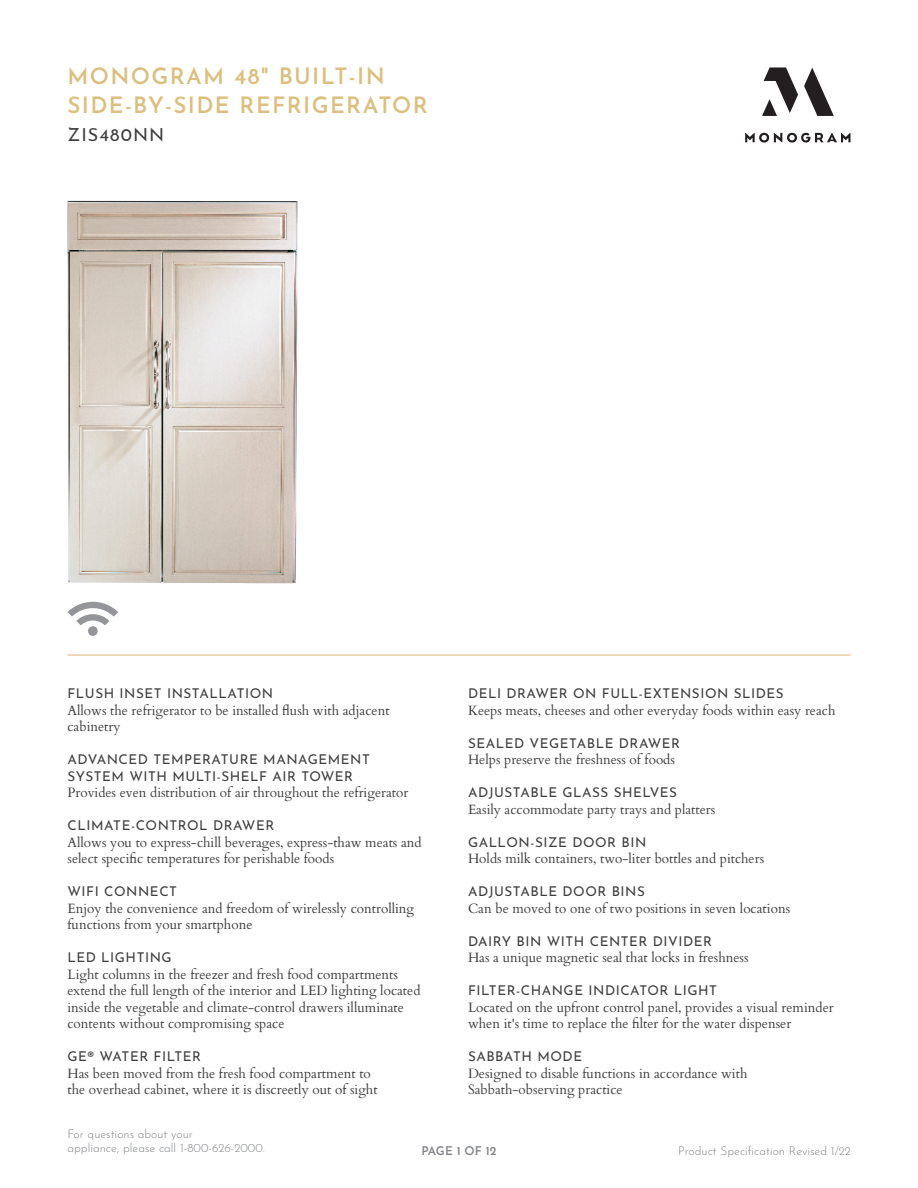
<style>
.page{position:relative;width:918px;height:1188px;background:#fff}
.page>*{position:absolute;margin:0;border:0;box-sizing:border-box;transform-origin:0 0}
.TITLE_HEADER{font:600 22.5px/28.5px "Josefin Sans";letter-spacing:.06em;color:#dcbf7e}
.TITLE_SUBHEAD{font:18px "Josefin Sans";letter-spacing:.06em;color:#3e3e3f}
.F___B_COPY{font:13.5px/16.5px "Cardo";color:#3e3e3f}
.F___B_COPY-2{font:13.5px/16.5px "Josefin Sans";letter-spacing:.04em;color:#3e3e3f}
.t1{font:300 12px/14.4px "Josefin Sans";color:#808285}
.t2{font:600 12px "Josefin Sans";color:#808285}
.s1{font-family:"Josefin Sans"}
.s2{font-family:"Cardo"}
</style>
<div class="page">
<svg style="left:745px;top:68px;width:105px;height:75px"></svg>
<hr style="left:68px;top:654px;width:782px;height:2px;background:#dcbf7e">
<img style="left:68px;top:201px;width:230px;height:382px">
<svg style="left:67px;top:602px;width:51px;height:34px"></svg>
<p class="TITLE_HEADER" style="left:68px;top:59px;width:362px">MONOGRAM 48" BUILT-IN<br>SIDE-BY-SIDE REFRIGERATOR</p>
<p class="TITLE_SUBHEAD" style="left:68px;top:120px;width:98px">ZIS480NN</p>
<p class="F___B_COPY" style="left:68px;top:685px;width:324px"><span class="s1">FLUSH INSET INSTALLATION<br></span>Allows the refrigerator to be installed flush with adjacent cabinetry</p>
<p class="F___B_COPY-2" style="left:68px;top:749px;width:342px">ADVANCED TEMPERATURE MANAGEMENT<br>SYSTEM WITH MULTI-SHELF AIR TOWER<br><span class="s2">Provides even distribution of air throughout the refrigerator</span></p>
<p class="F___B_COPY" style="left:68px;top:817px;width:356px"><span class="s1">CLIMATE-CONTROL DRAWER<br></span>Allows you to express-chill beverages, express-thaw meats and select specific temperatures for perishable foods</p>
<p class="F___B_COPY" style="left:68px;top:883px;width:348px"><span class="s1">WIFI CONNECT<br></span>Enjoy the convenience and freedom of wirelessly controlling functions from your smartphone</p>
<p class="F___B_COPY" style="left:68px;top:949px;width:355px"><span class="s1">LED LIGHTING<br></span>Light columns in the freezer and fresh food compartments extend the full length of the interior and LED lighting located inside the vegetable and climate-control drawers illuminate contents without compromising space</p>
<p class="F___B_COPY" style="left:68px;top:1048px;width:312px"><span class="s1">GE® WATER FILTER<br></span>Has been moved from the fresh food compartment to the overhead cabinet, where it is discreetly out of sight</p>
<p class="F___B_COPY" style="left:468px;top:685px;width:369px"><span class="s1">DELI DRAWER ON FULL-EXTENSION SLIDES<br></span>Keeps meats, cheeses and other everyday foods within easy reach</p>
<p class="F___B_COPY" style="left:468px;top:734px;width:214px"><span class="s1">SEALED VEGETABLE DRAWER<br></span>Helps preserve the freshness of foods</p>
<p class="F___B_COPY" style="left:468px;top:784px;width:249px"><span class="s1">ADJUSTABLE GLASS SHELVES<br></span>Easily accommodate party trays and platters</p>
<p class="F___B_COPY" style="left:468px;top:833px;width:298px"><span class="s1">GALLON-SIZE DOOR BIN<br></span>Holds milk containers, two-liter bottles and pitchers</p>
<p class="F___B_COPY" style="left:468px;top:883px;width:324px"><span class="s1">ADJUSTABLE DOOR BINS<br></span>Can be moved to one of two positions in seven locations</p>
<p class="F___B_COPY" style="left:468px;top:932px;width:282px"><span class="s1">DAIRY BIN WITH CENTER DIVIDER<br></span>Has a unique magnetic seal that locks in freshness</p>
<p class="F___B_COPY" style="left:468px;top:982px;width:367px"><span class="s1">FILTER-CHANGE INDICATOR LIGHT<br></span>Located on the upfront control panel, provides a visual reminder when it's time to replace the filter for the water dispenser</p>
<p class="F___B_COPY" style="left:468px;top:1048px;width:281px"><span class="s1">SABBATH MODE<br></span>Designed to disable functions in accordance with<br>Sabbath-observing practice</p>
<p class="t1" style="left:68px;top:1125px;width:199px">For questions about your<br>appliance, please call 1-800-626-2000.</p>
<p class="t2" style="left:421px;top:1140px;width:77px">PAGE 1 OF 12</p>
<p class="t1" style="left:678px;top:1142px;width:174px">Product Specification Revised 1/22</p>
</div>
